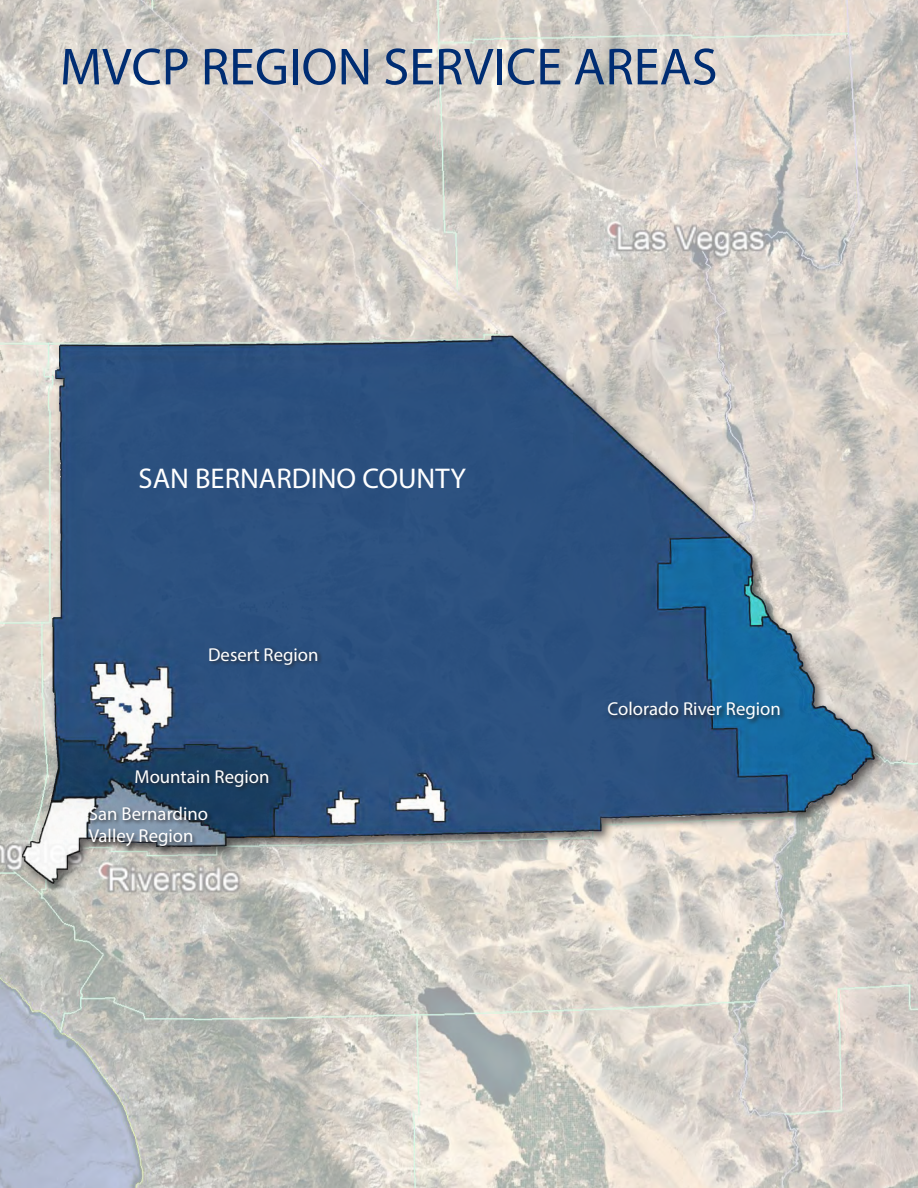
<style>
.page{position:relative;width:918px;height:1188px;background:#fff}
.page>*{position:absolute;margin:0;border:0;box-sizing:border-box;transform-origin:0 0}
.t1{font:52.5px "Myriad Pro";color:#002d73}
.t2{font:28.65px "Myriad Pro";color:#fff}
.t3{font:18.75px "Myriad Pro";color:#fff}
</style>
<div class="page">
<img style="left:0;top:0;width:918px;height:1188px">
<div style="left:19px;top:332px;width:867px;height:564px;background:#231f20;opacity:.75"></div>
<img style="left:21px;top:335px;width:853px;height:552px">
<div style="left:209px;top:646px;width:114px;height:24px;background:#231f20;opacity:.75"></div>
<div style="left:135px;top:768px;width:138px;height:24px;background:#231f20;opacity:.75"></div>
<div style="left:88px;top:805px;width:125px;height:47px;background:#231f20;opacity:.75"></div>
<div style="left:607px;top:701px;width:178px;height:23px;background:#231f20;opacity:.75"></div>
<p class="t1" style="left:60px;top:34px;width:659px">MVCP REGION SERVICE AREAS</p>
<p class="t2" style="left:139px;top:460px;width:329px">SAN BERNARDINO COUNTY</p>
<p class="t3" style="left:208px;top:643px;width:112px">Desert Region</p>
<p class="t3" style="left:135px;top:765px;width:136px">Mountain Region</p>
<p class="t3" style="left:89px;top:802px;width:121px">San Bernardino</p>
<p class="t3" style="left:89px;top:825px;width:106px">Valley Region</p>
<p class="t3" style="left:608px;top:698px;width:175px">Colorado River Region</p>
</div>
